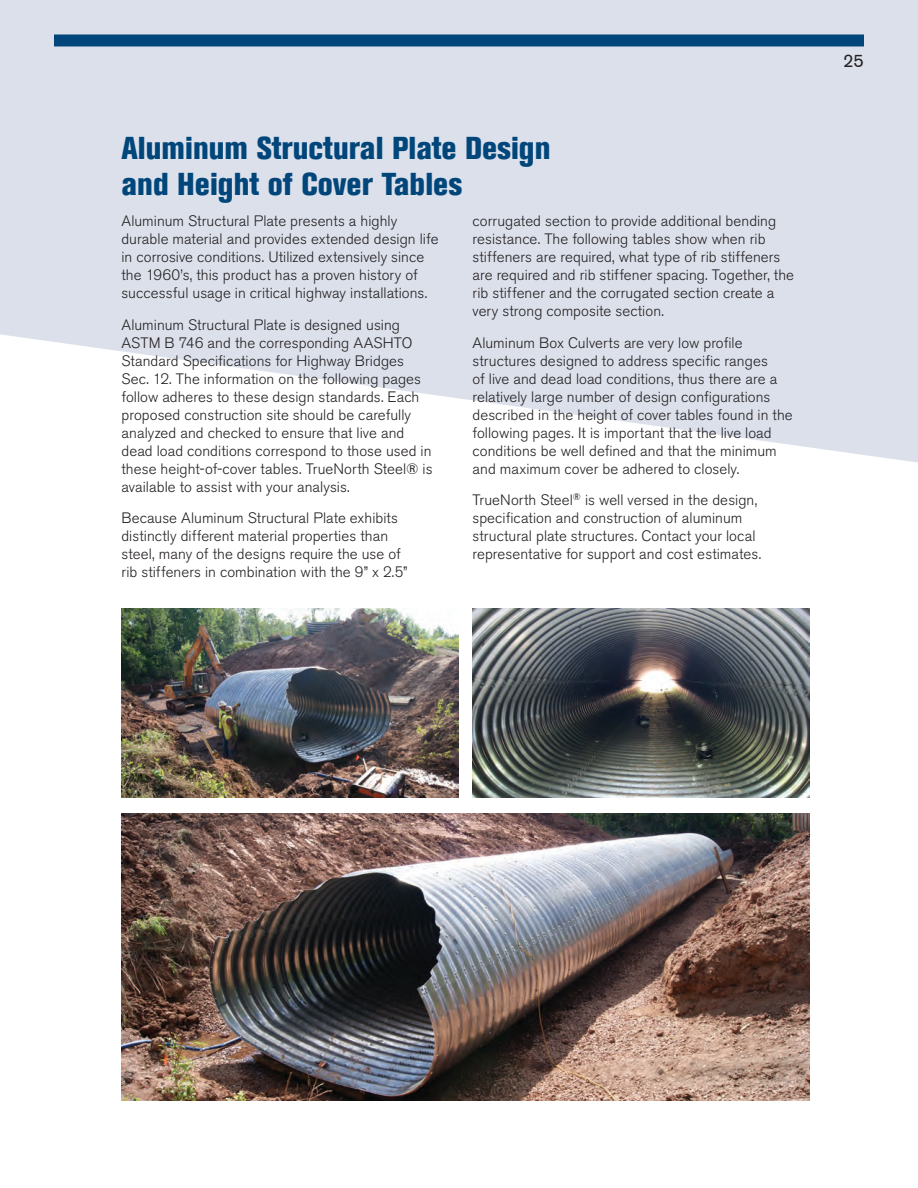
<style>
.page{position:relative;width:918px;height:1188px;background:#fff}
.page>*{position:absolute;margin:0;border:0;box-sizing:border-box;transform-origin:0 0}
.t1{font:800 condensed 31.5px/36px "Akzidenz Grotesk Std";color:#01467a}
.t2{font:18px "Akzidenz Grotesk Std";color:#231f20}
.t3{font:300 15px/18px "Akzidenz Grotesk BE";letter-spacing:.005em;color:#231f20}
</style>
<div class="page">
<svg style="left:0;top:0;width:918px;height:463px;background:#dfe4ed"></svg>
<div style="left:54px;top:34px;width:810px;height:12px;background:#01467a"></div>
<img style="left:122px;top:608px;width:337px;height:189px">
<img style="left:122px;top:814px;width:688px;height:287px">
<img style="left:472px;top:608px;width:338px;height:189px">
<h1 class="t1" style="left:122px;top:130px;width:430px">Aluminum Structural Plate Design and Height of Cover Tables</h1>
<p class="t3" style="left:122px;top:212px;width:319px">Aluminum Structural Plate presents a highly durable material and provides extended design life in corrosive conditions. Utilized extensively since the 1960’s, this product has a proven history of successful usage in critical highway installations.</p>
<p class="t3" style="left:122px;top:316px;width:313px">Aluminum Structural Plate is designed using ASTM B 746 and the corresponding AASHTO Standard Specifications for Highway Bridges Sec. 12. The information on the following pages follow adheres to these design standards. Each proposed construction site should be carefully analyzed and checked to ensure that live and dead load conditions correspond to those used in these height-of-cover tables. TrueNorth Steel® is available to assist with your analysis.</p>
<p class="t3" style="left:122px;top:509px;width:288px">Because Aluminum Structural Plate exhibits distinctly different material properties than steel, many of the designs require the use of rib stiffeners in combination with the 9” x 2.5”</p>
<p class="t3" style="left:472px;top:212px;width:323px">corrugated section to provide additional bending resistance. The following tables show when rib stiffeners are required, what type of rib stiffeners are required and rib stiffener spacing. Together, the rib stiffener and the corrugated section create a very strong composite section.</p>
<p class="t3" style="left:472px;top:334px;width:322px">Aluminum Box Culverts are very low profile structures designed to address specific ranges<br>of live and dead load conditions, thus there are a relatively large number of design configurations described in the height of cover tables found in the following pages. It is important that the live load conditions be well defined and that the minimum and maximum cover be adhered to closely.</p>
<p class="t3" style="left:472px;top:491px;width:290px">TrueNorth Steel<sup>®</sup> is well versed in the design, specification and construction of aluminum structural plate structures. Contact your local representative for support and cost estimates.</p>
<p class="t2" style="left:843px;top:51px;width:22px">25</p>
</div>
